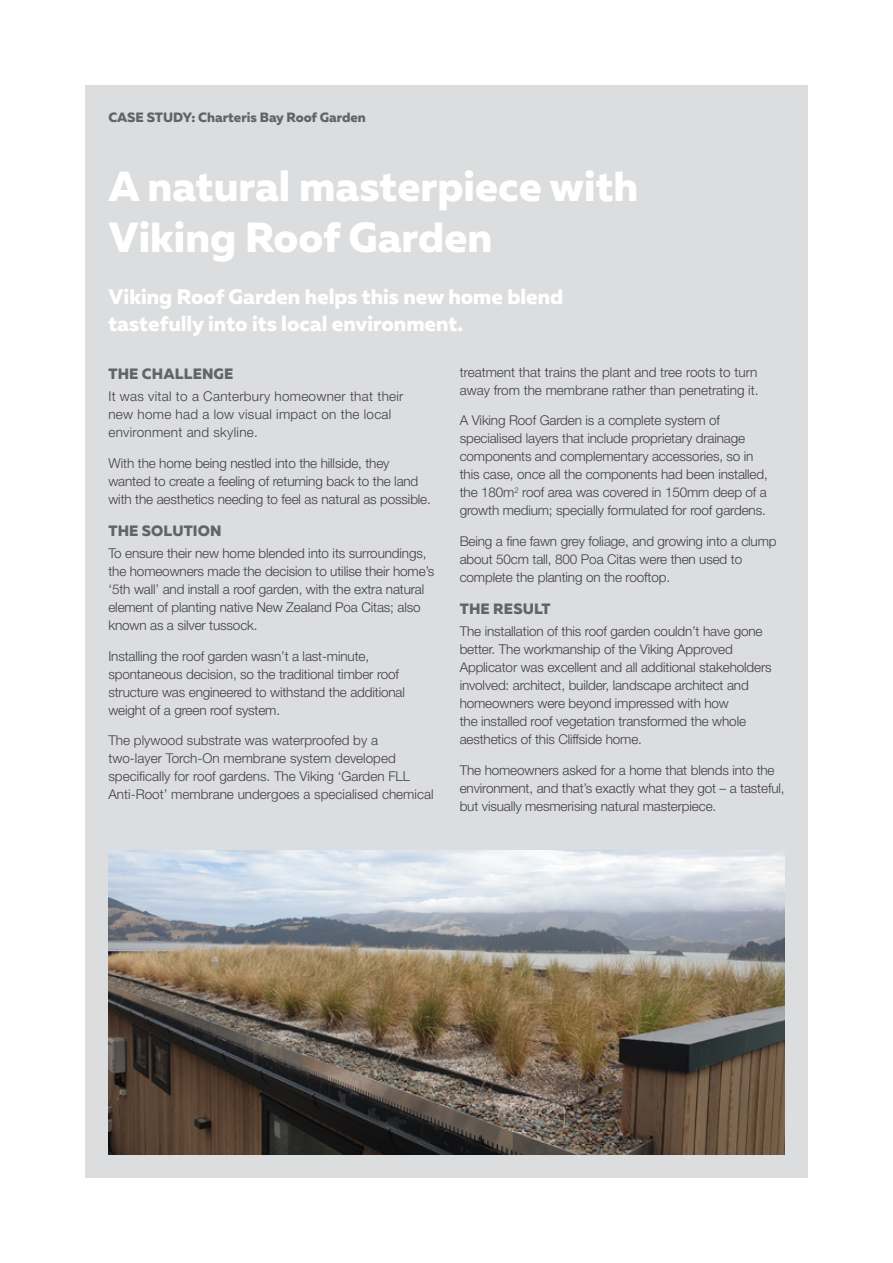
<style>
.page{position:relative;width:893px;height:1263px;background:#fff}
.page>*{position:absolute;margin:0;border:0;box-sizing:border-box;transform-origin:0 0}
.t1{font:800 42px/51px "Muller";color:#fff}
.t2{font:800 21px/27px "Muller";color:#fff}
.t3{font:800 15px "Muller";letter-spacing:.01em;color:#636466}
.t4{font:300 13.5px/18px "Helvetica Neue LT Pro";letter-spacing:-.01em;color:#414042}
.t5{font:300 13.5px/18px "Helvetica Neue LT Pro";letter-spacing:.02em;color:#414042}
.t6{font:800 13.5px "Muller";color:#636466}
</style>
<div class="page">
<div style="left:85px;top:85px;width:723px;height:1093px;background:#dcddde"></div>
<img style="left:108px;top:850px;width:676px;height:304px">
<p class="t6" style="left:108px;top:108px;width:259px">CASE STUDY: Charteris Bay Roof Garden</p>
<h1 class="t1" style="left:108px;top:161px;width:531px">A natural masterpiece with<br>Viking Roof Garden</h1>
<h2 class="t2" style="left:108px;top:283px;width:456px">Viking Roof Garden helps this new home blend tastefully into its local environment.</h2>
<p class="t3" style="left:109px;top:364px;width:127px">THE CHALLENGE</p>
<p class="t5" style="left:108px;top:387px;width:297px">It was vital to a Canterbury homeowner that their new home had a low visual impact on the local environment and skyline.</p>
<p class="t4" style="left:108px;top:453px;width:324px">With the home being nestled into the hillside, they wanted to create a feeling of returning back to the land with the aesthetics needing to feel as natural as possible.</p>
<p class="t3" style="left:109px;top:521px;width:115px">THE SOLUTION</p>
<p class="t4" style="left:108px;top:544px;width:327px">To ensure their new home blended into its surroundings, the homeowners made the decision to utilise their home’s ‘5th wall’ and install a roof garden, with the extra natural element of planting native New Zealand Poa Citas; also known as a silver tussock.</p>
<p class="t4" style="left:108px;top:646px;width:298px">Installing the roof garden wasn’t a last-minute, spontaneous decision, so the traditional timber roof structure was engineered to withstand the additional weight of a green roof system.</p>
<p class="t4" style="left:108px;top:731px;width:327px">The plywood substrate was waterproofed by a two-layer Torch-On membrane system developed specifically for roof gardens. The Viking ‘Garden FLL Anti-Root’ membrane undergoes a specialised chemical</p>
<p class="t4" style="left:460px;top:362px;width:300px">treatment that trains the plant and tree roots to turn away from the membrane rather than penetrating it.</p>
<p class="t4" style="left:460px;top:411px;width:310px">A Viking Roof Garden is a complete system of specialised layers that include proprietary drainage components and complementary accessories, so in this case, once all the components had been installed, the 180m<sup>2</sup> roof area was covered in 150mm deep of a growth medium; specially formulated for roof gardens.</p>
<p class="t4" style="left:460px;top:532px;width:318px">Being a fine fawn grey foliage, and growing into a clump about 50cm tall, 800 Poa Citas were then used to complete the planting on the rooftop.</p>
<p class="t3" style="left:460px;top:599px;width:92px">THE RESULT</p>
<p class="t4" style="left:460px;top:622px;width:313px">The installation of this roof garden couldn’t have gone better. The workmanship of the Viking Approved Applicator was excellent and all additional stakeholders involved: architect, builder, landscape architect and homeowners were beyond impressed with how<br>the installed roof vegetation transformed the whole aesthetics of this Cliffside home.</p>
<p class="t4" style="left:460px;top:761px;width:326px">The homeowners asked for a home that blends into the environment, and that’s exactly what they got – a tasteful, but visually mesmerising natural masterpiece.</p>
</div>
